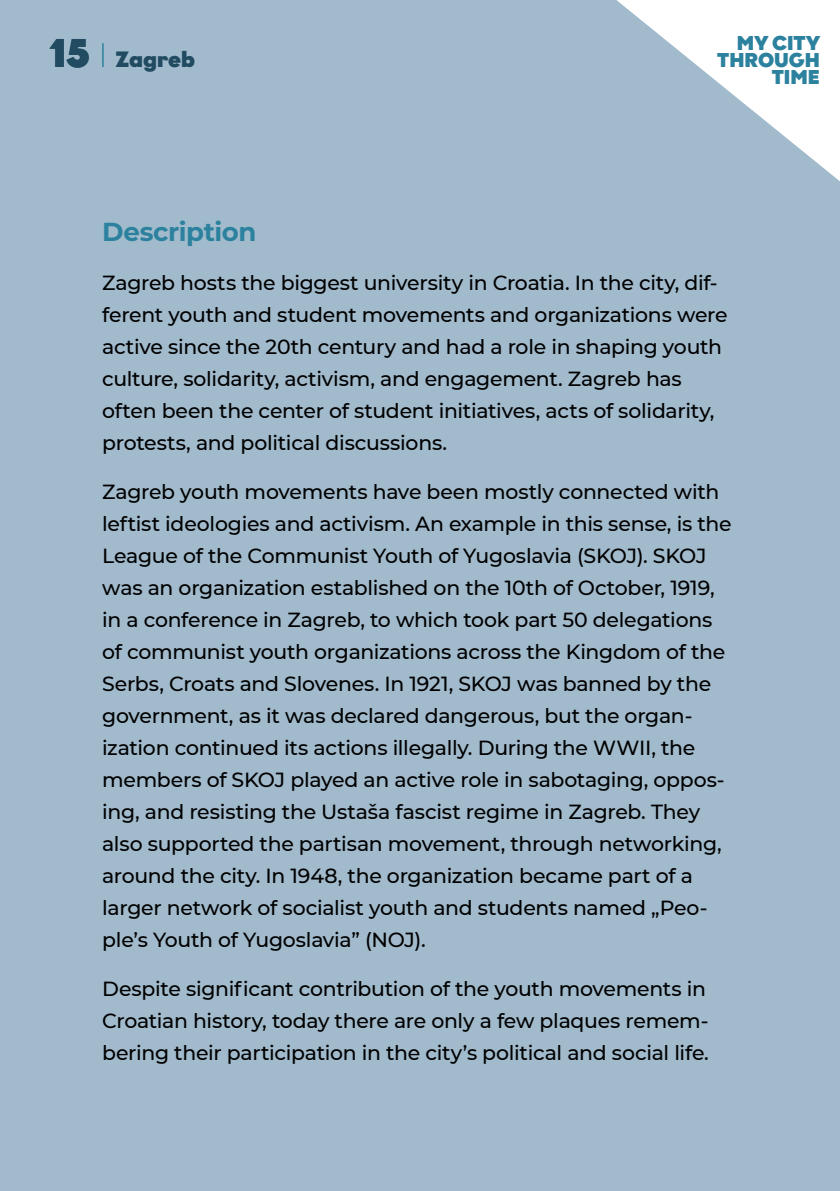
<style>
.page{position:relative;width:840px;height:1191px;background:#fff}
.page>*{position:absolute;margin:0;border:0;box-sizing:border-box;transform-origin:0 0}
.t1{font:900 40px "Graphit";color:#214b61}
.t2{font:700 26px "Montserrat";letter-spacing:-.015em;color:#2c829e}
.t3{font:900 22px "Graphit";color:#214b61}
.t4{font:500 20.4px/32px "Montserrat";letter-spacing:-.015em;color:#000}
.t5{font:900 20px/17.2px "Graphit";color:#2c829e;text-align:right}
</style>
<div class="page">
<div style="left:0;top:0;width:839px;height:1191px;background:#a1bacc"></div>
<svg style="left:616px;top:0;width:223px;height:181px"></svg>
<hr style="left:102px;top:43px;width:2px;height:24px;background:#2c829e">
<h1 class="t1" style="left:50px;top:27px;width:42px">15</h1>
<p class="t5" style="left:716px;top:34px;width:105px">MY CITY<br>THROUGH<br>TIME</p>
<p class="t3" style="left:115px;top:45px;width:81px">Zagreb</p>
<p class="t2" style="left:102px;top:213px;width:156px">Description</p>
<p class="t4" style="left:102px;top:266px;width:626px">Zagreb hosts the biggest university in Croatia. In the city, dif&shy;ferent youth and student movements and organizations were active since the 20th century and had a role in shaping youth culture, solidarity, activism, and engagement. Zagreb has often been the center of student initiatives, acts of solidarity, protests, and political discussions.</p>
<p class="t4" style="left:102px;top:475px;width:630px">Zagreb youth movements have been mostly connected with leftist ideologies and activism. An example in this sense, is the League of the Communist Youth of Yugoslavia (SKOJ). SKOJ was an organization established on the 10th of October, 1919, in a conference in Zagreb, to which took part 50 delegations of communist youth organizations across the Kingdom of the Serbs, Croats and Slovenes. In 1921, SKOJ was banned by the government, as it was declared dangerous, but the organ&shy;ization continued its actions illegally. During the WWII, the members of SKOJ played an active role in sabotaging, oppos&shy;ing, and resisting the Ustaša fascist regime in Zagreb. They also supported the partisan movement, through networking, around the city. In 1948, the organization became part of a larger network of socialist youth and students named „Peo&shy;ple’s Youth of Yugoslavia” (NOJ).</p>
<p class="t4" style="left:102px;top:972px;width:608px">Despite significant contribution of the youth movements in<br>Croatian history, today there are only a few plaques remem&shy;bering their participation in the city’s political and social life.</p>
</div>
